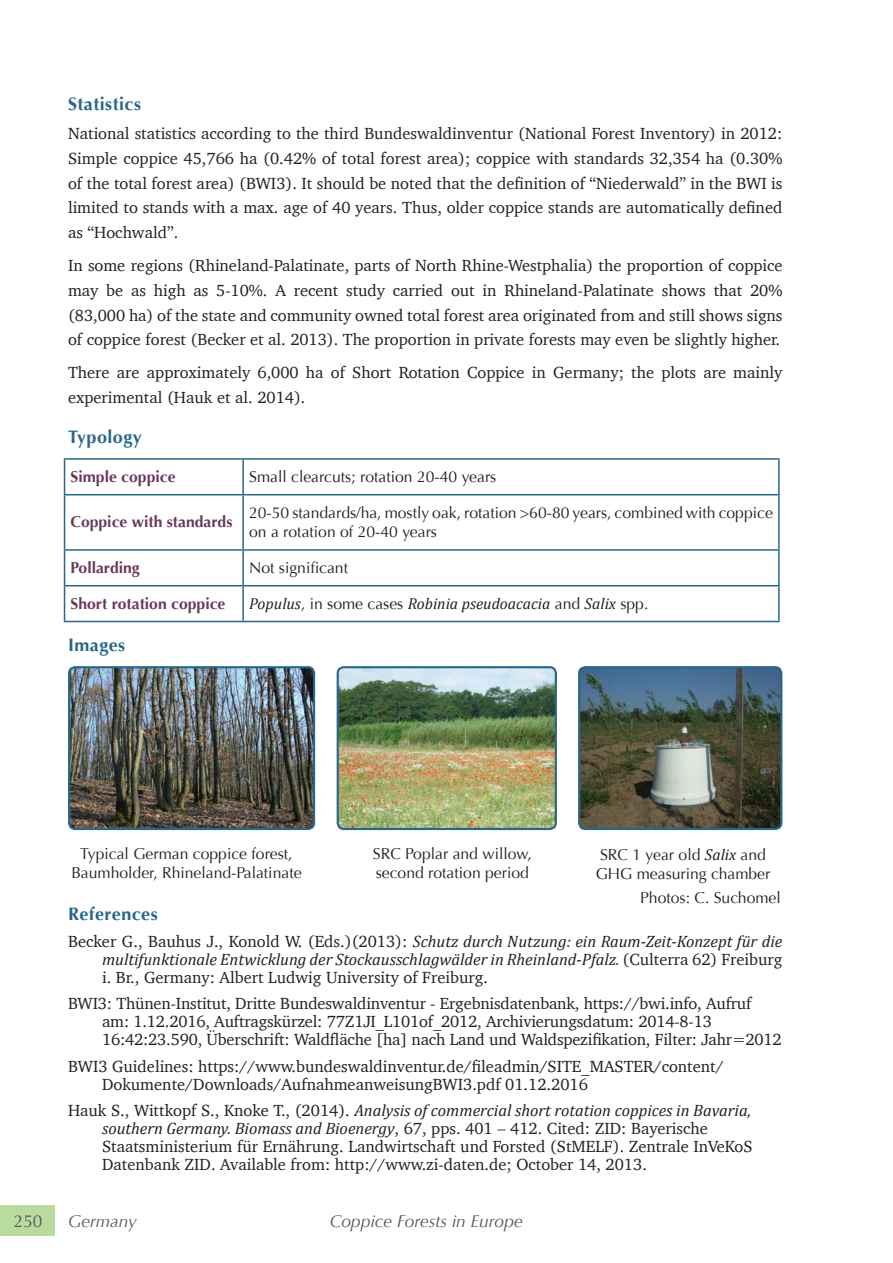
<style>
.page{position:relative;width:893px;height:1263px;background:#fff}
.page>*{position:absolute;margin:0;border:0;box-sizing:border-box;transform-origin:0 0}
.t1{font:700 18px "Optima";letter-spacing:.025em;color:#26678b}
.t2{font:italic 17.25px "Optima";color:#55585b}
.t3{font:17.25px "Optima";color:#55585b}
.t4{font:16.5px/24.8px "Charter";color:#231f20}
.t5{font:italic 16.5px/18px "Cambria";color:#231f20;text-align:justify}
.t6{font:15.75px/19.5px "Optima";color:#231f20}
.t7{font:700 15.75px "Optima";color:#69385d}
.t8{font:italic 15.75px "Cambria";color:#231f20}
.s1{font-family:"Optima";font-style:normal}
.s2{font-family:"Cambria";font-style:italic}
.s3{font-family:"Charter";font-style:normal}
</style>
<div class="page">
<hr style="left:64px;top:458px;width:179px;height:2px;background:#26678b">
<hr style="left:64px;top:460px;width:1px;height:34px;background:#26678b">
<hr style="left:243px;top:458px;width:537px;height:2px;background:#26678b">
<hr style="left:242px;top:460px;width:2px;height:34px;background:#26678b">
<hr style="left:778px;top:460px;width:2px;height:34px;background:#26678b">
<hr style="left:64px;top:494px;width:179px;height:1px;background:#26678b">
<hr style="left:64px;top:495px;width:1px;height:54px;background:#26678b">
<hr style="left:243px;top:494px;width:537px;height:1px;background:#26678b">
<hr style="left:242px;top:495px;width:2px;height:54px;background:#26678b">
<hr style="left:778px;top:495px;width:2px;height:54px;background:#26678b">
<hr style="left:64px;top:549px;width:179px;height:2px;background:#26678b">
<hr style="left:64px;top:551px;width:1px;height:34px;background:#26678b">
<hr style="left:243px;top:549px;width:537px;height:2px;background:#26678b">
<hr style="left:242px;top:551px;width:2px;height:34px;background:#26678b">
<hr style="left:778px;top:551px;width:2px;height:34px;background:#26678b">
<hr style="left:64px;top:585px;width:179px;height:1px;background:#26678b">
<hr style="left:64px;top:586px;width:1px;height:35px;background:#26678b">
<hr style="left:243px;top:585px;width:537px;height:1px;background:#26678b">
<hr style="left:242px;top:586px;width:2px;height:35px;background:#26678b">
<hr style="left:778px;top:586px;width:2px;height:35px;background:#26678b">
<hr style="left:64px;top:621px;width:179px;height:1px;background:#26678b">
<hr style="left:243px;top:621px;width:537px;height:1px;background:#26678b">
<img style="left:338px;top:669px;width:216px;height:160px">
<div style="left:337px;top:666px;width:220px;height:164px;border:2px solid #26678b;border-radius:6px"></div>
<img style="left:581px;top:669px;width:200px;height:160px">
<div style="left:578px;top:666px;width:204px;height:164px;border:2px solid #26678b;border-radius:6px"></div>
<img style="left:71px;top:669px;width:241px;height:158px">
<div style="left:68px;top:666px;width:247px;height:164px;border:2px solid #26678b;border-radius:6px"></div>
<div style="left:0;top:1205px;width:54px;height:31px;background:#b9db9d"></div>
<p class="t1" style="left:68px;top:94px;width:75px">Statistics</p>
<p class="t4" style="left:68px;top:121px;width:716px;text-align:justify">National statistics according to the third Bundeswaldinventur (National Forest Inventory) in 2012:<br>Simple coppice 45,766 ha (0.42% of total forest area); coppice with standards 32,354 ha (0.30% of the total forest area) (BWI3). It should be noted that the definition of “Niederwald” in the BWI is limited to stands with a max. age of 40 years. Thus, older coppice stands are automatically defined as “Hochwald”.</p>
<p class="t4" style="left:68px;top:253px;width:716px;text-align:justify">In some regions (Rhineland-Palatinate, parts of North Rhine-Westphalia) the proportion of coppice may be as high as 5-10%. A recent study carried out in Rhineland-Palatinate shows that 20% (83,000 ha) of the state and community owned total forest area originated from and still shows signs of coppice forest (Becker et al. 2013). The proportion in private forests may even be slightly higher.</p>
<p class="t4" style="left:68px;top:360px;width:716px">There are approximately 6,000 ha of Short Rotation Coppice in Germany; the plots are mainly experimental (Hauk et al. 2014).</p>
<p class="t1" style="left:68px;top:426px;width:75px">Typology</p>
<p class="t7" style="left:71px;top:467px;width:107px">Simple coppice</p>
<p class="t6" style="left:249px;top:467px;width:249px">Small clearcuts; rotation 20-40 years</p>
<p class="t7" style="left:71px;top:513px;width:163px">Coppice with standards</p>
<p class="t6" style="left:249px;top:503px;width:525px">20-50 standards/ha, mostly oak, rotation &gt;60-80 years, combined with coppice on a rotation of 20-40 years</p>
<p class="t7" style="left:71px;top:558px;width:71px">Pollarding</p>
<p class="t6" style="left:249px;top:558px;width:100px">Not significant</p>
<p class="t7" style="left:71px;top:594px;width:156px">Short rotation coppice</p>
<p class="t8" style="left:249px;top:594px;width:401px">Populus<span class="s1">, in some cases</span> Robinia pseudoacacia <span class="s1">and</span> Salix <span class="s1">spp.</span></p>
<p class="t1" style="left:68px;top:634px;width:59px">Images</p>
<p class="t6" style="left:71px;top:844px;width:232px;text-align:center">Typical German coppice forest,<br>Baumholder, Rhineland-Palatinate</p>
<p class="t6" style="left:373px;top:844px;width:161px">SRC Poplar and willow, second rotation period</p>
<p class="t6" style="left:596px;top:845px;width:176px">SRC 1 year old <span class="s2">Salix</span> and<br>GHG measuring chamber</p>
<p class="t6" style="left:640px;top:888px;width:142px">Photos: C. Suchomel</p>
<p class="t1" style="left:68px;top:904px;width:91px">References</p>
<p class="t5" style="left:102px;top:932px;width:682px;text-indent:-34px"><span class="s3">Becker G., Bauhus J., Konold W. (Eds.)(2013):</span> Schutz durch Nutzung: ein Raum-Zeit-Konzept für die multifunktionale Entwicklung der Stockausschlagwälder in Rheinland-Pfalz. <span class="s3">(Culterra 62) Freiburg i. Br., Germany: Albert Ludwig University of Freiburg.</span></p>
<p class="t4" style="left:102px;top:994px;width:681px;line-height:18px;text-indent:-34px">BWI3: Thünen-Institut, Dritte Bundeswaldinventur - Ergebnisdatenbank, https://bwi.info, Aufruf am: 1.12.2016, Auftragskürzel: 77Z1JI_L101of_2012, Archivierungsdatum: 2014-8-13<br>16:42:23.590, Überschrift: Waldfläche [ha] nach Land und Waldspezifikation, Filter: Jahr=2012</p>
<p class="t4" style="left:102px;top:1057px;width:623px;line-height:18px;text-indent:-34px">BWI3 Guidelines: https://www.bundeswaldinventur.de/fileadmin/SITE_MASTER/content/<br>Dokumente/Downloads/AufnahmeanweisungBWI3.pdf 01.12.2016</p>
<p class="t4" style="left:102px;top:1101px;width:652px;line-height:18px;text-indent:-34px">Hauk S., Wittkopf S., Knoke T., (2014). <span class="s2">Analysis of commercial short rotation coppices in Bavaria, southern Germany. Biomass and Bioenergy</span>, 67, pps. 401 – 412. Cited: ZID: Bayerische Staatsministerium für Ernährung. Landwirtschaft und Forsted (StMELF). Zentrale InVeKoS Datenbank ZID. Available from: http://www.zi-daten.de; October 14, 2013.</p>
<p class="t3" style="left:14px;top:1211px;width:30px">250</p>
<p class="t2" style="left:68px;top:1211px;width:70px">Germany</p>
<p class="t2" style="left:330px;top:1211px;width:194px">Coppice Forests in Europe</p>
</div>
